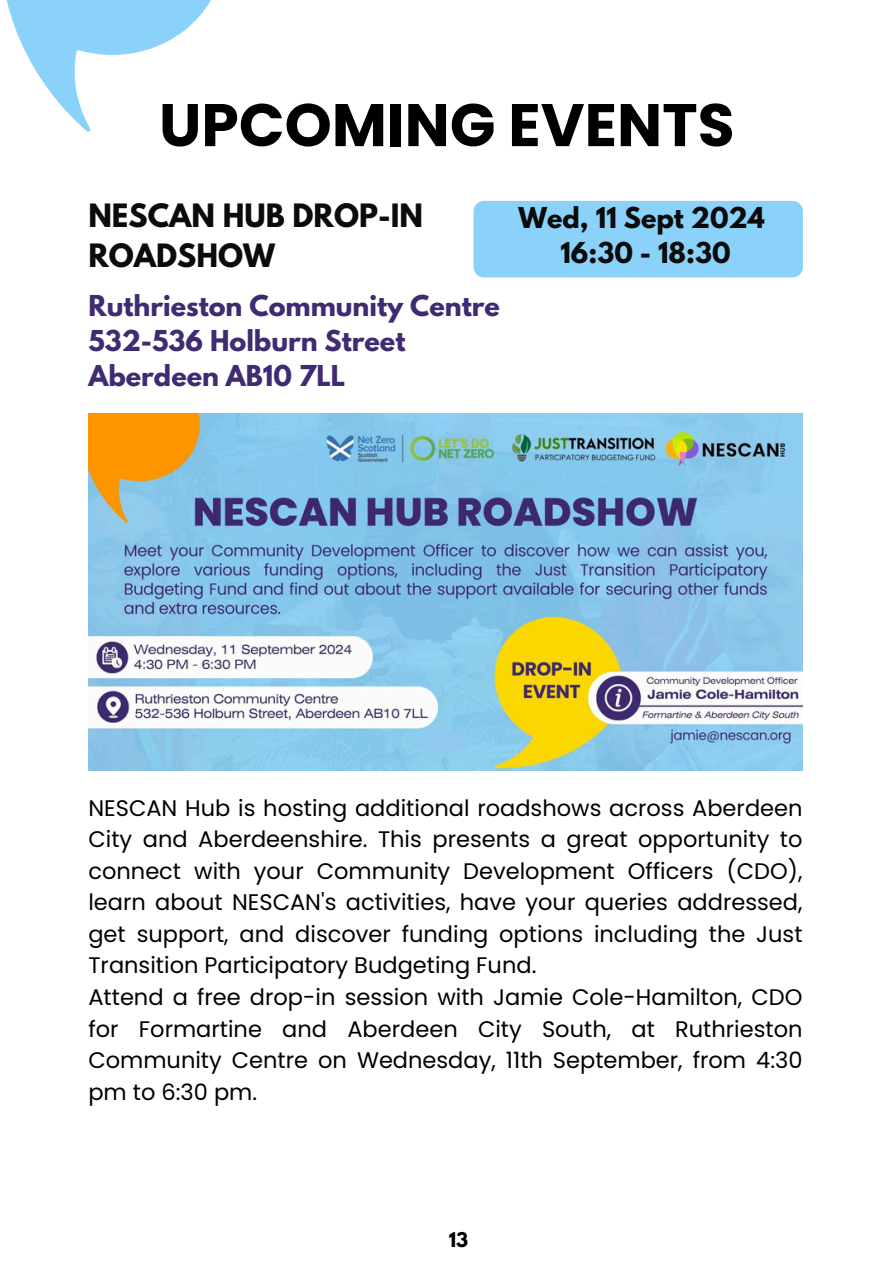
<style>
.page{position:relative;width:894px;height:1264px;background:#fff}
.page>*{position:absolute;margin:0;border:0;box-sizing:border-box;transform-origin:0 0}
.t1{font:700 60px "Poppins";color:#000}
.t2{font:700 28.5px/39.3px "League Spartan";color:#0b0b0b}
.t3{font:700 25.5px/34.8px "League Spartan";color:#402b72}
.t4{font:700 25.5px/34.8px "League Spartan";color:#0b0b0b;text-align:center}
.t5{font:22.5px/31.5px "Poppins";color:#000;text-align:justify}
.t6{font:700 18px "League Spartan";color:#000}
</style>
<div class="page">
<svg style="left:6px;top:0;width:205px;height:132px"></svg>
<img style="left:88px;top:414px;width:714px;height:356px">
<div style="left:473px;top:201px;width:329px;height:76px;background:#8bd2fa;border-radius:10px"></div>
<p class="t1" style="left:159px;top:83px;width:577px">UPCOMING EVENTS</p>
<p class="t2" style="left:88px;top:200px;width:336px">NESCAN HUB DROP-IN<br>ROADSHOW</p>
<h3 class="t3" style="left:88px;top:292px;width:413px">Ruthrieston Community Centre<br>532-536 Holburn Street<br>Aberdeen AB10 7LL</h3>
<p class="t4" style="left:518px;top:204px;width:248px">Wed, 11 Sept 2024<br>16:30 - 18:30</p>
<h3 class="t5" style="left:88px;top:792px;width:715px">NESCAN Hub is hosting additional roadshows across Aberdeen City and Aberdeenshire. This presents a great opportunity to connect with your Community Development Officers (CDO), learn about NESCAN's activities, have your queries addressed, get support, and discover funding options including the Just Transition Participatory Budgeting Fund.</h3>
<p class="t5" style="left:88px;top:981px;width:715px">Attend a free drop-in session with Jamie Cole-Hamilton, CDO for Formartine and Aberdeen City South, at Ruthrieston Community Centre on Wednesday, 11th September, from 4:30 pm to 6:30 pm.</p>
<h2 class="t6" style="left:448px;top:1230px;width:21px">13</h2>
</div>
